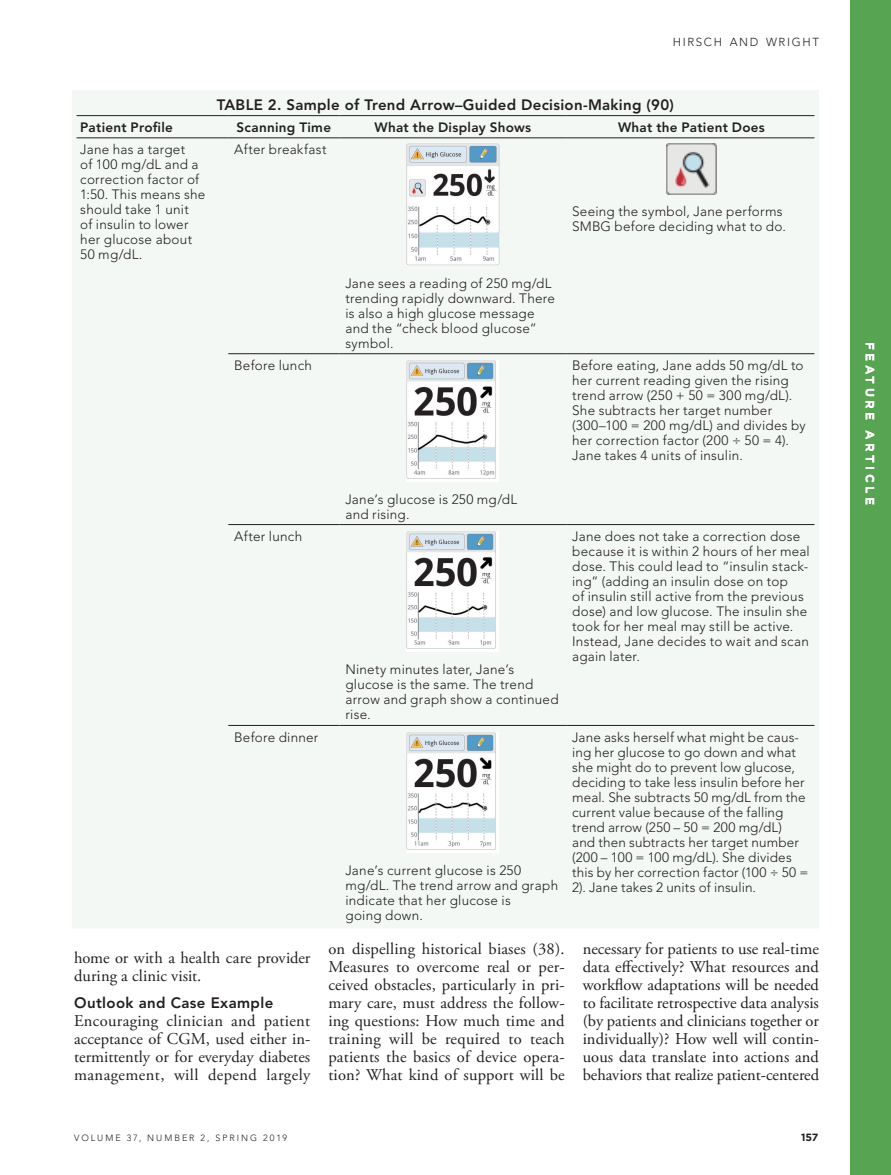
<style>
.page{position:relative;width:891px;height:1175px;background:#fff}
.page>*{position:absolute;margin:0;border:0;box-sizing:border-box;transform-origin:0 0}
.BODY_-_1st_PARA{font:16.5px/18px "Adobe Garamond Pro";letter-spacing:.01em;color:#231f20;text-align:justify}
.BODY_-_2nd_PARA{font:16.5px/18px "Adobe Garamond Pro";color:#231f20}
.TABLE_TITLE{font:800 15px "Avenir LT Std";letter-spacing:.02em;color:#231f20}
.H1_-_BOLD{font:800 15px "Avenir LT Std";letter-spacing:.025em;color:#231f20}
.TABLE_COPY_-_LEFT_AL{font:300 13.5px/15px "Avenir LT Std";letter-spacing:.02em;color:#231f20}
.TABLE_BOLD_-_CENTERE{font:800 13.5px "Avenir LT Std";letter-spacing:.02em;color:#231f20}
.t1{font:700 12px "Gotham";letter-spacing:.28em;color:#fff}
.t2{font:300 11.55px "Avenir LT Std";letter-spacing:.145em;color:#231f20}
.t3{font:700 10.5px "Gotham";color:#231f20}
.t4{font:300 9px "Avenir LT Std";letter-spacing:.215em;color:#231f20}
</style>
<div class="page">
<div style="left:850px;top:0;width:41px;height:1174px;background:#57a453"></div>
<div style="left:77px;top:94px;width:737px;height:830px;background:#f4f8f4"></div>
<hr style="left:72px;top:90px;width:156px;height:4px;background:#f4f8f4">
<div style="left:72px;top:94px;width:5px;height:22px;background:#f4f8f4"></div>
<hr style="left:228px;top:90px;width:111px;height:4px;background:#f4f8f4">
<hr style="left:339px;top:90px;width:227px;height:4px;background:#f4f8f4">
<hr style="left:566px;top:90px;width:253px;height:4px;background:#f4f8f4">
<div style="left:814px;top:94px;width:5px;height:22px;background:#f4f8f4"></div>
<div style="left:72px;top:116px;width:5px;height:22px;background:#f4f8f4"></div>
<div style="left:814px;top:116px;width:5px;height:22px;background:#f4f8f4"></div>
<div style="left:72px;top:138px;width:5px;height:216px;background:#f4f8f4"></div>
<div style="left:814px;top:138px;width:5px;height:216px;background:#f4f8f4"></div>
<div style="left:72px;top:354px;width:5px;height:170px;background:#f4f8f4"></div>
<div style="left:814px;top:354px;width:5px;height:170px;background:#f4f8f4"></div>
<div style="left:72px;top:524px;width:5px;height:201px;background:#f4f8f4"></div>
<div style="left:814px;top:524px;width:5px;height:201px;background:#f4f8f4"></div>
<div style="left:72px;top:725px;width:5px;height:199px;background:#f4f8f4"></div>
<div style="left:814px;top:725px;width:5px;height:199px;background:#f4f8f4"></div>
<hr style="left:72px;top:924px;width:156px;height:4px;background:#f4f8f4">
<hr style="left:228px;top:924px;width:111px;height:4px;background:#f4f8f4">
<hr style="left:339px;top:924px;width:227px;height:4px;background:#f4f8f4">
<hr style="left:566px;top:924px;width:253px;height:4px;background:#f4f8f4">
<hr style="left:77px;top:115px;width:151px;height:1px;background:#231f20">
<hr style="left:228px;top:115px;width:111px;height:1px;background:#231f20">
<hr style="left:339px;top:115px;width:227px;height:1px;background:#231f20">
<hr style="left:566px;top:115px;width:249px;height:1px;background:#231f20">
<hr style="left:77px;top:138px;width:151px;height:1px;background:#231f20">
<hr style="left:228px;top:138px;width:111px;height:1px;background:#231f20">
<hr style="left:339px;top:138px;width:227px;height:1px;background:#231f20">
<hr style="left:566px;top:138px;width:249px;height:1px;background:#231f20">
<hr style="left:228px;top:353px;width:111px;height:1px;background:#231f20">
<hr style="left:339px;top:353px;width:227px;height:1px;background:#231f20">
<hr style="left:566px;top:353px;width:249px;height:1px;background:#231f20">
<hr style="left:228px;top:524px;width:111px;height:1px;background:#231f20">
<hr style="left:339px;top:524px;width:227px;height:1px;background:#231f20">
<hr style="left:566px;top:524px;width:249px;height:1px;background:#231f20">
<hr style="left:228px;top:725px;width:111px;height:1px;background:#231f20">
<hr style="left:339px;top:725px;width:227px;height:1px;background:#231f20">
<hr style="left:566px;top:725px;width:249px;height:1px;background:#231f20">
<img style="left:406px;top:144px;width:93px;height:122px">
<img style="left:667px;top:144px;width:49px;height:50px">
<img style="left:407px;top:360px;width:92px;height:121px">
<img style="left:407px;top:531px;width:92px;height:121px">
<img style="left:407px;top:732px;width:92px;height:120px">
<p class="t2" style="left:673px;top:35px;width:148px">HIRSCH AND WRIGHT</p>
<p class="TABLE_TITLE" style="left:217px;top:96px;width:459px">TABLE 2. Sample of Trend Arrow–Guided Decision-Making (90)</p>
<p class="TABLE_BOLD_-_CENTERE" style="left:80px;top:119px;width:94px">Patient Profile</p>
<p class="TABLE_BOLD_-_CENTERE" style="left:237px;top:119px;width:96px">Scanning Time</p>
<p class="TABLE_BOLD_-_CENTERE" style="left:375px;top:119px;width:158px">What the Display Shows</p>
<p class="TABLE_BOLD_-_CENTERE" style="left:618px;top:119px;width:148px">What the Patient Does</p>
<p class="TABLE_COPY_-_LEFT_AL" style="left:80px;top:142px;width:127px">Jane has a target<br>of 100 mg/dL and a correction factor of<br>1:50. This means she should take 1 unit<br>of insulin to lower her glucose about<br>50 mg/dL.</p>
<p class="TABLE_COPY_-_LEFT_AL" style="left:234px;top:142px;width:94px">After breakfast</p>
<p class="TABLE_COPY_-_LEFT_AL" style="left:345px;top:275px;width:211px">Jane sees a reading of 250 mg/dL trending rapidly downward. There is also a high glucose message and the “check blood glucose” symbol.</p>
<p class="TABLE_COPY_-_LEFT_AL" style="left:572px;top:204px;width:215px">Seeing the symbol, Jane performs<br>SMBG before deciding what to do.</p>
<p class="TABLE_COPY_-_LEFT_AL" style="left:234px;top:358px;width:79px">Before lunch</p>
<p class="TABLE_COPY_-_LEFT_AL" style="left:572px;top:358px;width:235px">Before eating, Jane adds 50 mg/dL to her current reading given the rising trend arrow (250 + 50 = 300 mg/dL).<br>She subtracts her target number (300–100 = 200 mg/dL) and divides by her correction factor (200 ÷ 50 = 4).<br>Jane takes 4 units of insulin.</p>
<p class="TABLE_COPY_-_LEFT_AL" style="left:234px;top:528px;width:69px">After lunch</p>
<p class="TABLE_COPY_-_LEFT_AL" style="left:234px;top:729px;width:86px">Before dinner</p>
<p class="BODY_-_2nd_PARA" style="left:74px;top:949px;width:238px">home or with a health care provider during a clinic visit.</p>
<p class="H1_-_BOLD" style="left:74px;top:994px;width:201px">Outlook and Case Example</p>
<p class="BODY_-_1st_PARA" style="left:74px;top:1012px;width:238px">Encouraging clinician and patient acceptance of CGM, used either in&shy;termittently or for everyday diabetes management, will depend largely</p>
<p class="TABLE_COPY_-_LEFT_AL" style="left:345px;top:491px;width:173px">Jane’s glucose is 250 mg/dL and rising.</p>
<p class="TABLE_COPY_-_LEFT_AL" style="left:345px;top:662px;width:215px">Ninety minutes later, Jane’s glucose is the same. The trend arrow and graph show a continued rise.</p>
<p class="TABLE_COPY_-_LEFT_AL" style="left:345px;top:863px;width:214px">Jane’s current glucose is 250 mg/dL. The trend arrow and graph indicate that her glucose is<br>going down.</p>
<p class="TABLE_COPY_-_LEFT_AL" style="left:572px;top:528px;width:239px">Jane does not take a correction dose because it is within 2 hours of her meal dose. This could lead to “insulin stack&shy;ing” (adding an insulin dose on top<br>of insulin still active from the previous dose) and low glucose. The insulin she took for her meal may still be active.<br>Instead, Jane decides to wait and scan again later.</p>
<p class="TABLE_COPY_-_LEFT_AL" style="left:572px;top:729px;width:238px">Jane asks herself what might be caus&shy;ing her glucose to go down and what she might do to prevent low glucose, deciding to take less insulin before her meal. She subtracts 50 mg/dL from the current value because of the falling trend arrow (250 – 50 = 200 mg/dL)<br>and then subtracts her target number (200 – 100 = 100 mg/dL). She divides this by her correction factor (100 ÷ 50 = 2). Jane takes 2 units of insulin.</p>
<p class="BODY_-_1st_PARA" style="left:328px;top:940px;width:238px">on dispelling historical biases (38).<br>Measures to overcome real or per&shy;ceived obstacles, particularly in pri&shy;mary care, must address the follow&shy;ing questions: How much time and training will be required to teach patients the basics of device opera&shy;tion? What kind of support will be</p>
<p class="BODY_-_1st_PARA" style="left:583px;top:940px;width:238px">necessary for patients to use real-time data effectively? What resources and workflow adaptations will be needed to facilitate retrospective data analysis (by patients and clinicians together or individually)? How well will contin&shy;uous data translate into actions and behaviors that realize patient-centered</p>
<p class="t4" style="left:74px;top:1132px;width:215px">VOLUME 37, NUMBER 2, SPRING 2019</p>
<p class="t3" style="left:801px;top:1130px;width:19px">157</p>
<p class="t1" style="left:878px;top:342px;width:164px;rotate:90deg">FEATURE ARTICLE</p>
</div>
